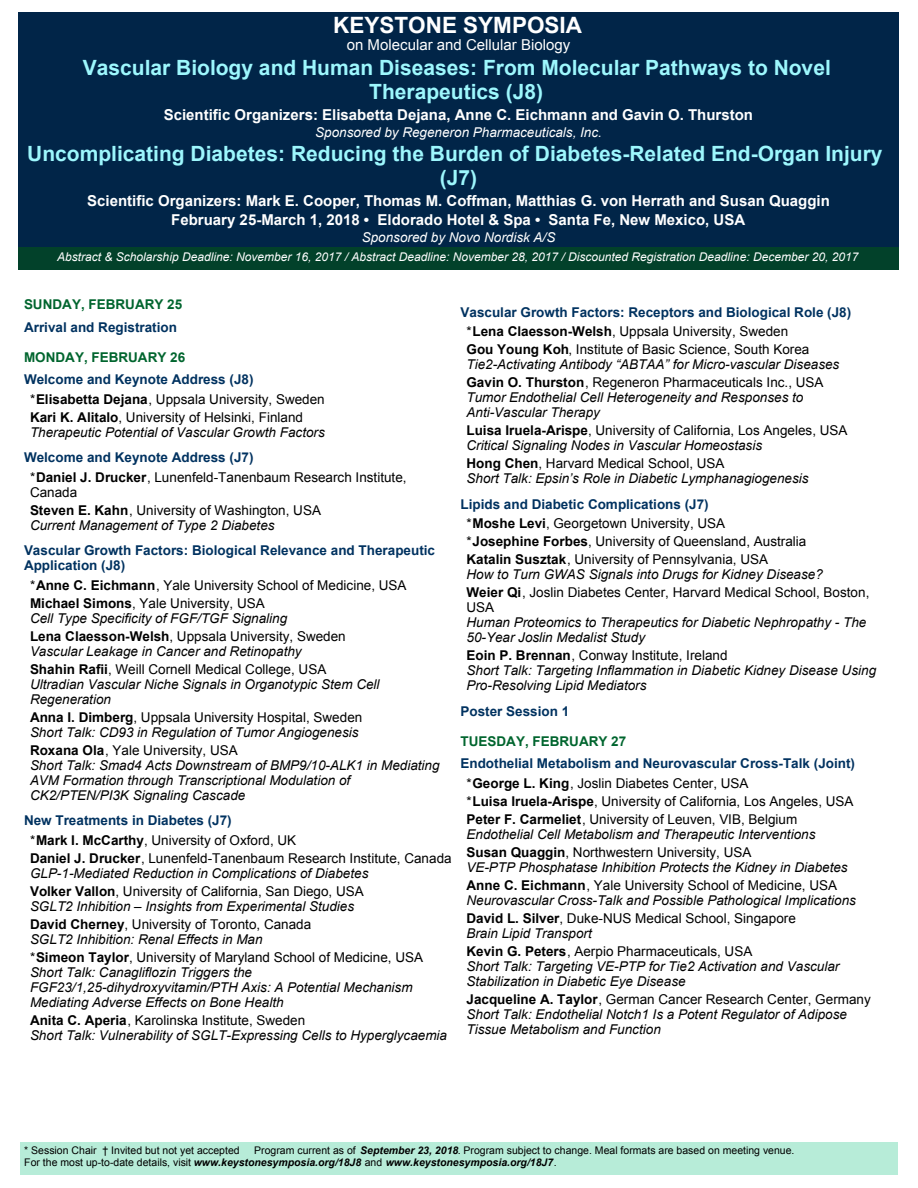
<style>
.page{position:relative;width:918px;height:1188px;background:#fff}
.page>*{position:absolute;margin:0;border:0;box-sizing:border-box;transform-origin:0 0}
.t1{font:700 22.5px "Arial";color:#fff}
.t2{font:700 21px/24px "Arial";color:#9df7fd;text-align:center}
.t3{font:700 15px/19.5px "Arial";color:#fff;text-align:center}
.t4{font:15px "Arial";color:#fff}
.t5{font:italic 13.5px/15px "Arial";color:#000}
.t6{font:13.5px/18px "Arial";color:#000}
.t7{font:700 13.5px/19.5px "Arial";color:#003260}
.t8{font:italic 13.5px "Arial";color:#fff}
.t9{font:700 13.5px "Arial";color:#00652e}
.t10{font:italic 12px "Arial";color:#fff}
.t11{font:10.5px/12px "Arial";color:#000}
.s1{font-weight:400;color:#000}
.s2{color:#000}
.s3{font-weight:700;font-style:normal}
.s4{font-style:normal}
.s5{font-weight:700;color:#003260}
.s6{font-weight:700}
.s7{font-style:italic}
.s8{font-weight:700;font-style:italic}
</style>
<div class="page">
<div style="left:20px;top:1142px;width:877px;height:33px;background:#b7ecd8"></div>
<div style="left:18px;top:12px;width:881px;height:236px;background:#012548"></div>
<div style="left:18px;top:248px;width:881px;height:22px;background:#02412a"></div>
<h1 class="t1" style="left:333px;top:17px;width:250px">KEYSTONE SYMPOSIA</h1>
<p class="t4" style="left:347px;top:39px;width:225px">on Molecular and Cellular Biology</p>
<h2 class="t2" style="left:83px;top:58px;width:750px">Vascular Biology and Human Diseases: From Molecular Pathways to Novel<br>Therapeutics (J8)</h2>
<p class="t3" style="left:164px;top:106px;width:591px">Scientific Organizers: Elisabetta Dejana, Anne C. Eichmann and Gavin O. Thurston</p>
<p class="t8" style="left:315px;top:127px;width:288px">Sponsored by Regeneron Pharmaceuticals, Inc.</p>
<h2 class="t2" style="left:27px;top:143px;width:857px">Uncomplicating Diabetes: Reducing the Burden of Diabetes-Related End-Organ Injury (J7)</h2>
<p class="t3" style="left:87px;top:192px;width:744px">Scientific Organizers: Mark E. Cooper, Thomas M. Coffman, Matthias G. von Herrath and Susan Quaggin<br>February 25-March 1, 2018 • Eldorado Hotel &amp; Spa • Santa Fe, New Mexico, USA</p>
<p class="t8" style="left:362px;top:232px;width:195px">Sponsored by Novo Nordisk A/S</p>
<p class="t10" style="left:57px;top:252px;width:803px">Abstract &amp; Scholarship Deadline: November 16, 2017 / Abstract Deadline: November 28, 2017 / Discounted Registration Deadline: December 20, 2017</p>
<p class="t9" style="left:24px;top:299px;width:160px">SUNDAY, FEBRUARY 25</p>
<p class="t7" style="left:24px;top:318px;width:155px">Arrival and Registration</p>
<p class="t9" style="left:24px;top:352px;width:163px">MONDAY, FEBRUARY 26</p>
<p class="t7" style="left:30px;top:371px;width:296px;text-indent:-6px">Welcome and Keynote Address (J8) <span class="s1">*</span><span class="s2">Elisabetta Dejana</span><span class="s1">, Uppsala University, Sweden</span></p>
<p class="t5" style="left:30px;top:410px;width:296px"><span class="s3">Kari K. Alitalo</span><span class="s4">, University of Helsinki, Finland<br></span>Therapeutic Potential of Vascular Growth Factors</p>
<p class="t6" style="left:30px;top:449px;width:378px;line-height:19.5px;text-indent:-6px"><span class="s5">Welcome and Keynote Address (J7)<br></span>*<span class="s6">Daniel J. Drucker</span>, Lunenfeld-Tanenbaum Research Institute,</p>
<p class="t6" style="left:30px;top:484px;width:293px">Canada<br><span class="s6">Steven E. Kahn</span>, University of Washington, USA</p>
<p class="t5" style="left:30px;top:518px;width:246px">Current Management of Type 2 Diabetes</p>
<p class="t7" style="left:24px;top:544px;width:413px;line-height:15px">Vascular Growth Factors: Biological Relevance and Therapeutic<br>Application (J8)</p>
<p class="t6" style="left:30px;top:577px;width:378px">*<span class="s6">Anne C. Eichmann</span>, Yale University School of Medicine, USA<br><span class="s6">Michael Simons</span>, Yale University, USA</p>
<p class="t5" style="left:30px;top:610px;width:317px;line-height:18px">Cell Type Specificity of FGF/TGF Signaling<br><span class="s3">Lena Claesson-Welsh</span><span class="s4">, Uppsala University, Sweden</span></p>
<p class="t5" style="left:30px;top:643px;width:298px;line-height:18px">Vascular Leakage in Cancer and Retinopathy<br><span class="s3">Shahin Rafii</span><span class="s4">, Weill Cornell Medical College, USA</span></p>
<p class="t5" style="left:30px;top:677px;width:351px">Ultradian Vascular Niche Signals in Organotypic Stem Cell<br>Regeneration</p>
<p class="t5" style="left:30px;top:710px;width:334px"><span class="s3">Anna I. Dimberg</span><span class="s4">, Uppsala University Hospital, Sweden<br></span>Short Talk: CD93 in Regulation of Tumor Angiogenesis</p>
<p class="t5" style="left:30px;top:743px;width:411px"><span class="s3">Roxana Ola</span><span class="s4">, Yale University, USA<br></span>Short Talk: Smad4 Acts Downstream of BMP9/10-ALK1 in Mediating AVM Formation through Transcriptional Modulation of CK2/PTEN/PI3K Signaling Cascade</p>
<p class="t7" style="left:30px;top:812px;width:268px;text-indent:-6px">New Treatments in Diabetes (J7)<br><span class="s1">*</span><span class="s2">Mark I. McCarthy</span><span class="s1">, University of Oxford, UK</span></p>
<p class="t5" style="left:30px;top:851px;width:423px"><span class="s3">Daniel J. Drucker</span><span class="s4">, Lunenfeld-Tanenbaum Research Institute, Canada<br></span>GLP-1-Mediated Reduction in Complications of Diabetes</p>
<p class="t5" style="left:30px;top:884px;width:335px"><span class="s3">Volker Vallon</span><span class="s4">, University of California, San Diego, USA<br></span>SGLT2 Inhibition – Insights from Experimental Studies</p>
<p class="t5" style="left:30px;top:917px;width:283px"><span class="s3">David Cherney</span><span class="s4">, University of Toronto, Canada<br></span>SGLT2 Inhibition: Renal Effects in Man</p>
<p class="t5" style="left:30px;top:950px;width:395px"><span class="s4">*</span><span class="s3">Simeon Taylor</span><span class="s4">, University of Maryland School of Medicine, USA </span>Short Talk: Canagliflozin Triggers the FGF23/1,25-dihydroxyvitamin/PTH Axis: A Potential Mechanism Mediating Adverse Effects on Bone Health</p>
<p class="t5" style="left:30px;top:1013px;width:419px"><span class="s3">Anita C. Aperia</span><span class="s4">, Karolinska Institute, Sweden<br></span>Short Talk: Vulnerability of SGLT-Expressing Cells to Hyperglycaemia</p>
<p class="t7" style="left:466px;top:303px;width:386px;text-indent:-6px">Vascular Growth Factors: Receptors and Biological Role (J8) <span class="s1">*</span><span class="s2">Lena Claesson-Welsh</span><span class="s1">, Uppsala University, Sweden</span></p>
<p class="t5" style="left:466px;top:343px;width:374px"><span class="s3">Gou Young Koh</span><span class="s4">, Institute of Basic Science, South Korea<br></span>Tie2-Activating Antibody “ABTAA” for Micro-vascular Diseases</p>
<p class="t5" style="left:466px;top:376px;width:359px"><span class="s3">Gavin O. Thurston</span><span class="s4">, Regeneron Pharmaceuticals Inc., USA<br></span>Tumor Endothelial Cell Heterogeneity and Responses to<br>Anti-Vascular Therapy</p>
<p class="t5" style="left:466px;top:424px;width:383px"><span class="s3">Luisa Iruela-Arispe</span><span class="s4">, University of California, Los Angeles, USA<br></span>Critical Signaling Nodes in Vascular Homeostasis</p>
<p class="t5" style="left:466px;top:457px;width:344px"><span class="s3">Hong Chen</span><span class="s4">, Harvard Medical School, USA<br></span>Short Talk: Epsin’s Role in Diabetic Lymphanagiogenesis</p>
<p class="t7" style="left:466px;top:495px;width:260px;text-indent:-6px">Lipids and Diabetic Complications (J7) <span class="s1">*</span><span class="s2">Moshe Levi</span><span class="s1">, Georgetown University, USA</span></p>
<p class="t6" style="left:466px;top:534px;width:341px">*<span class="s6">Josephine Forbes</span>, University of Queensland, Australia<br><span class="s6">Katalin Susztak</span>, University of Pennsylvania, USA</p>
<p class="t6" style="left:466px;top:567px;width:404px"><span class="s7">How to Turn GWAS Signals into Drugs for Kidney Disease?<br></span><span class="s6">Weier Qi</span>, Joslin Diabetes Center, Harvard Medical School, Boston,</p>
<p class="t6" style="left:466px;top:600px;width:29px">USA</p>
<p class="t5" style="left:466px;top:616px;width:401px">Human Proteomics to Therapeutics for Diabetic Nephropathy - The<br>50-Year Joslin Medalist Study</p>
<p class="t5" style="left:466px;top:649px;width:411px"><span class="s3">Eoin P. Brennan</span><span class="s4">, Conway Institute, Ireland<br></span>Short Talk: Targeting Inflammation in Diabetic Kidney Disease Using<br>Pro-Resolving Lipid Mediators</p>
<p class="t7" style="left:460px;top:702px;width:110px">Poster Session 1</p>
<p class="t9" style="left:460px;top:736px;width:167px">TUESDAY, FEBRUARY 27</p>
<p class="t7" style="left:466px;top:755px;width:390px;text-indent:-6px">Endothelial Metabolism and Neurovascular Cross-Talk (Joint) <span class="s1">*</span><span class="s2">George L. King</span><span class="s1">, Joslin Diabetes Center, USA</span></p>
<p class="t6" style="left:466px;top:793px;width:389px">*<span class="s6">Luisa Iruela-Arispe</span>, University of California, Los Angeles, USA<br><span class="s6">Peter F. Carmeliet</span>, University of Leuven, VIB, Belgium</p>
<p class="t5" style="left:466px;top:826px;width:350px;line-height:18px">Endothelial Cell Metabolism and Therapeutic Interventions<br><span class="s3">Susan Quaggin</span><span class="s4">, Northwestern University, USA</span></p>
<p class="t5" style="left:466px;top:859px;width:383px;line-height:18px">VE-PTP Phosphatase Inhibition Protects the Kidney in Diabetes<br><span class="s3">Anne C. Eichmann</span><span class="s4">, Yale University School of Medicine, USA</span></p>
<p class="t5" style="left:466px;top:892px;width:391px;line-height:18px">Neurovascular Cross-Talk and Possible Pathological Implications<br><span class="s3">David L. Silver</span><span class="s4">, Duke-NUS Medical School, Singapore</span></p>
<p class="t6" style="left:466px;top:925px;width:287px"><span class="s7">Brain Lipid Transport<br></span><span class="s6">Kevin G. Peters</span>, Aerpio Pharmaceuticals, USA</p>
<p class="t5" style="left:466px;top:959px;width:374px">Short Talk: Targeting VE-PTP for Tie2 Activation and Vascular<br>Stabilization in Diabetic Eye Disease</p>
<p class="t5" style="left:466px;top:992px;width:406px"><span class="s3">Jacqueline A. Taylor</span><span class="s4">, German Cancer Research Center, Germany<br></span>Short Talk: Endothelial Notch1 Is a Potent Regulator of Adipose<br>Tissue Metabolism and Function</p>
<p class="t11" style="left:24px;top:1145px;width:217px">* Session Chair † Invited but not yet accepted</p>
<p class="t11" style="left:24px;top:1145px;width:772px;text-indent:230px">Program current as of <span class="s8">September 23, 2018</span>. Program subject to change. Meal formats are based on meeting venue.<br>For the most up-to-date details, visit <span class="s8">www.keystonesymposia.org/18J8</span> and <span class="s8">www.keystonesymposia.org/18J7</span>.</p>
</div>
